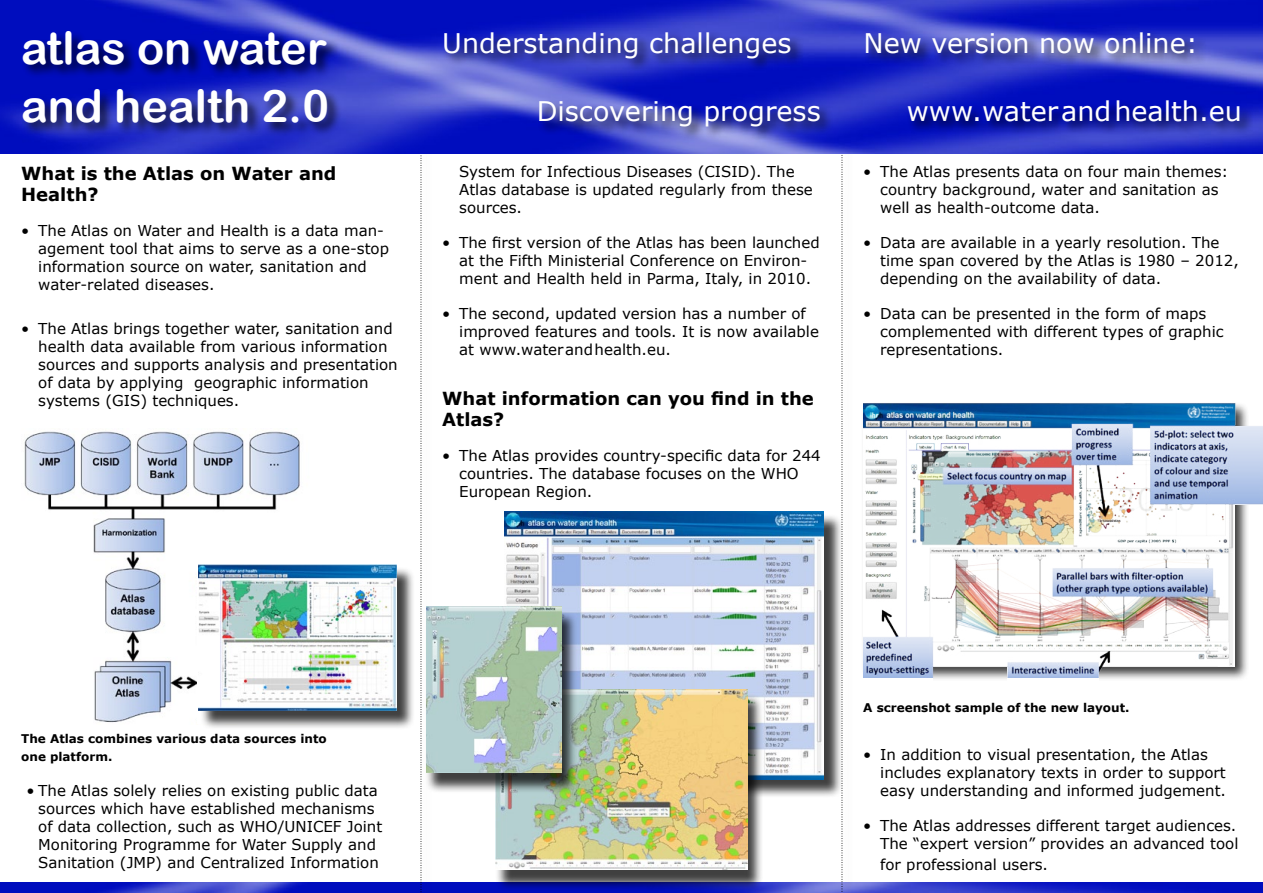
<style>
.page{position:relative;width:1263px;height:893px;background:#fff}
.page>*{position:absolute;margin:0;border:0;box-sizing:border-box;transform-origin:0 0}
.t1{font:45px/57.3px "Arial Rounded MT Bold";color:#fff}
.t2{font:27px "Verdana";color:#fff}
.t3{font:700 18px/21.6px "Verdana";color:#000}
.t4{font:15px/18px "Verdana";color:#000}
.t5{font:700 12px/18px "Verdana";color:#000}
</style>
<div class="page">
<img style="left:0;top:882px;width:1263px;height:11px">
<div style="left:419px;top:0;width:437px;height:893px;background:#fff"></div>
<svg style="left:842px;top:153px;width:1px;height:740px"></svg>
<svg style="left:421px;top:153px;width:1px;height:740px"></svg>
<img style="left:24px;top:431px;width:373px;height:292px">
<img style="left:0;top:0;width:1263px;height:153px">
<div style="left:21px;top:30px;width:321px;height:106px;background:#000;opacity:.75"></div>
<div style="left:442px;top:30px;width:363px;height:42px;background:#000;opacity:.75"></div>
<div style="left:537px;top:99px;width:296px;height:42px;background:#000;opacity:.75"></div>
<div style="left:864px;top:30px;width:343px;height:37px;background:#000;opacity:.75"></div>
<div style="left:906px;top:98px;width:348px;height:37px;background:#000;opacity:.75"></div>
<div style="left:506px;top:513px;width:336px;height:285px;background:#000;opacity:.75"></div>
<img style="left:505px;top:511px;width:319px;height:268px">
<div style="left:495px;top:694px;width:268px;height:197px;background:#000;opacity:.75"></div>
<img style="left:496px;top:689px;width:251px;height:181px">
<div style="left:425px;top:611px;width:153px;height:183px;background:#000;opacity:.75"></div>
<img style="left:426px;top:607px;width:136px;height:165px">
<div style="left:200px;top:567px;width:215px;height:162px;background:#000;opacity:.75"></div>
<img style="left:198px;top:565px;width:198px;height:145px">
<div style="left:860px;top:401px;width:389px;height:280px;background:#000;opacity:.75"></div>
<svg style="left:863px;top:677px;width:70px;height:4px"></svg>
<svg style="left:1007px;top:677px;width:91px;height:4px"></svg>
<img style="left:863px;top:404px;width:400px;height:273px">
<h1 class="t1" style="left:21px;top:19px;width:310px">atlas on water and health 2.0</h1>
<h2 class="t2" style="left:442px;top:25px;width:351px">Understanding challenges</h2>
<h2 class="t2" style="left:537px;top:93px;width:286px">Discovering progress</h2>
<p class="t3" style="left:21px;top:162px;width:317px">What is the Atlas on Water and<br>Health?</p>
<p class="t4" style="left:38px;top:222px;width:352px;text-indent:-17px">• The Atlas on Water and Health is a data man&shy;agement tool that aims to serve as a one-stop information source on water, sanitation and water-related diseases.</p>
<p class="t4" style="left:38px;top:319px;width:361px;text-indent:-17px">• The Atlas brings together water, sanitation and health data available from various information sources and supports analysis and presentation of data by applying geographic information systems (GIS) techniques.</p>
<p class="t4" style="left:459px;top:163px;width:355px">System for Infectious Diseases (CISID). The<br>Atlas database is updated regularly from these sources.</p>
<p class="t4" style="left:442px;top:234px;width:379px;text-align:center">• The first version of the Atlas has been launched at the Fifth Ministerial Conference on Environ&shy;ment and Health held in Parma, Italy, in 2010.</p>
<p class="t4" style="left:459px;top:305px;width:361px;text-indent:-17px">• The second, updated version has a number of improved features and tools. It is now available at www.waterandhealth.eu.</p>
<p class="t3" style="left:442px;top:387px;width:373px">What information can you find in the<br>Atlas?</p>
<p class="t4" style="left:459px;top:447px;width:363px;text-indent:-17px">• The Atlas provides country-specific data for 244 countries. The database focuses on the WHO<br>European Region.</p>
<h2 class="t2" style="left:863px;top:25px;width:336px">New version now online:</h2>
<h2 class="t2" style="left:907px;top:93px;width:337px">www.waterandhealth.eu</h2>
<p class="t4" style="left:880px;top:163px;width:350px;text-indent:-17px">• The Atlas presents data on four main themes: country background, water and sanitation as well as health-outcome data.</p>
<p class="t4" style="left:880px;top:234px;width:360px;text-indent:-17px">• Data are available in a yearly resolution. The time span covered by the Atlas is 1980 – 2012, depending on the availability of data.</p>
<p class="t4" style="left:880px;top:305px;width:345px;text-indent:-17px">• Data can be presented in the form of maps complemented with different types of graphic representations.</p>
<p class="t5" style="left:21px;top:730px;width:307px">The Atlas combines various data sources into one platform.</p>
<p class="t4" style="left:38px;top:782px;width:346px;text-indent:-12px">• The Atlas solely relies on existing public data sources which have established mechanisms of data collection, such as WHO/UNICEF Joint Monitoring Programme for Water Supply and Sanitation (JMP) and Centralized Information</p>
<p class="t5" style="left:863px;top:698px;width:268px">A screenshot sample of the new layout.</p>
<p class="t4" style="left:880px;top:745px;width:347px;text-indent:-17px">• In addition to visual presentation, the Atlas includes explanatory texts in order to support easy understanding and informed judgement.</p>
<p class="t4" style="left:863px;top:816px;width:377px;text-align:right">• The Atlas addresses different target audiences.<br>The “expert version” provides an advanced tool</p>
<p class="t4" style="left:880px;top:856px;width:169px">for professional users.</p>
</div>
